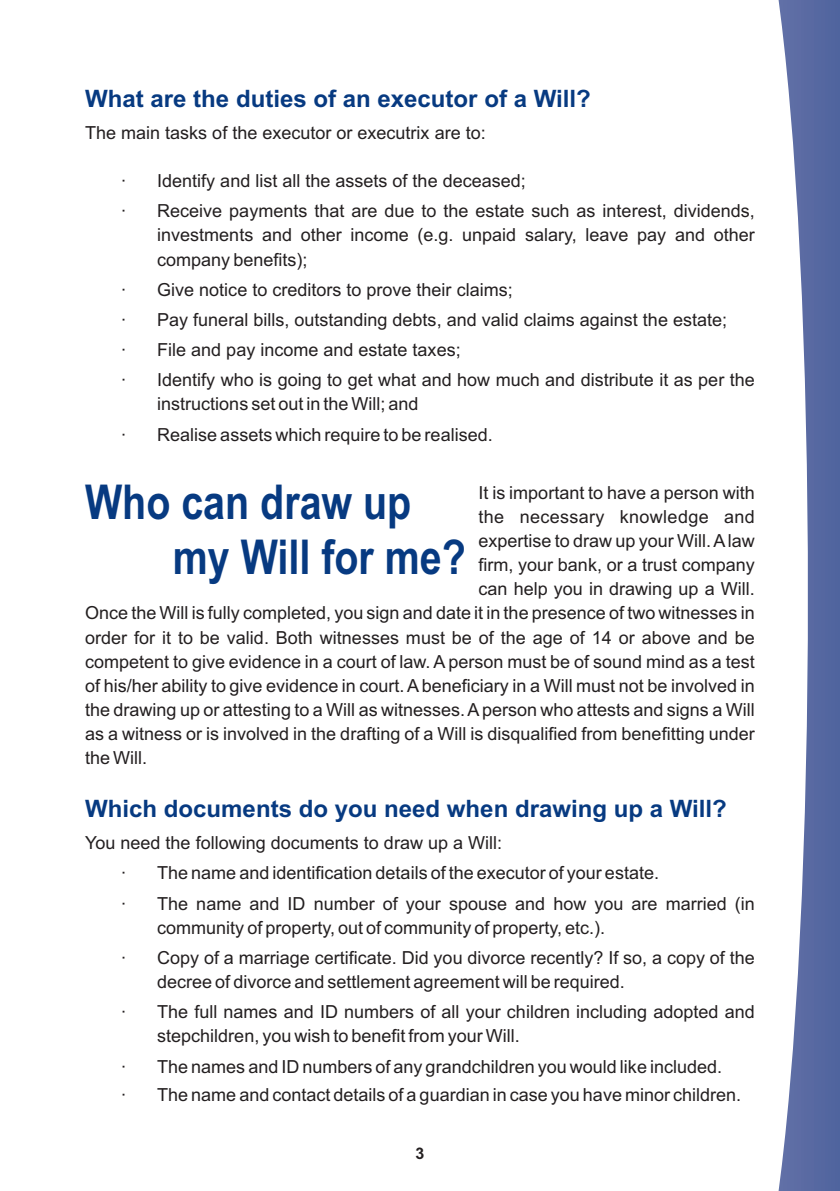
<style>
.page{position:relative;width:840px;height:1191px;background:#fff}
.page>*{position:absolute;margin:0;border:0;box-sizing:border-box;transform-origin:0 0}
.t1{font:700 48px/54.8px "Arial Narrow";color:#073a81}
.t2{font:700 24px "Arial";color:#073a81}
.t3{font:18px/30.2px "Arial";color:#231f20}
.t4{font:18px "Arial";letter-spacing:.02em;color:#231f20}
.t5{font:700 16px "Arial";color:#231f20}
</style>
<div class="page">
<svg style="left:778px;top:0;width:61px;height:1191px"></svg>
<h2 class="t2" style="left:85px;top:89px;width:507px">What are the duties of an executor of a Will?</h2>
<p class="t3" style="left:85px;top:119px;width:402px">The main tasks of the executor or executrix are to:</p>
<p class="t3" style="left:121px;top:167px;width:634px">· Identify and list all the assets of the deceased;<br>· Receive payments that are due to the estate such as interest, dividends,</p>
<p class="t3" style="left:157px;top:225px;width:598px;line-height:24.2px">investments and other income (e.g. unpaid salary, leave pay and other company benefits);</p>
<p class="t3" style="left:121px;top:276px;width:634px">· Give notice to creditors to prove their claims;<br>· Pay funeral bills, outstanding debts, and valid claims against the estate;<br>· File and pay income and estate taxes;<br>· Identify who is going to get what and how much and distribute it as per the</p>
<p class="t3" style="left:121px;top:391px;width:373px;text-indent:36px">instructions set out in the Will; and<br>· Realise assets which require to be realised.</p>
<h1 class="t1" style="left:173px;top:479px;width:294px;text-indent:-88px">Who can draw up my Will for me?</h1>
<p class="t3" style="left:478px;top:479px;width:277px">It is important to have a person with</p>
<p class="t4" style="left:478px;top:510px;width:277px">the necessary knowledge and</p>
<p class="t3" style="left:478px;top:527px;width:277px">expertise to draw up your Will. Alaw</p>
<p class="t3" style="left:478px;top:551px;width:277px">firm, your bank, or a trust company</p>
<p class="t3" style="left:478px;top:575px;width:277px">can help you in drawing up a Will.</p>
<p class="t3" style="left:85px;top:600px;width:670px">Once the Will is fully completed, you sign and date it in the presence of two witnesses in</p>
<p class="t3" style="left:85px;top:624px;width:670px">order for it to be valid. Both witnesses must be of the age of 14 or above and be</p>
<p class="t3" style="left:85px;top:648px;width:670px">competent to give evidence in a court of law. A person must be of sound mind as a test</p>
<p class="t3" style="left:85px;top:672px;width:670px">of his/her ability to give evidence in court. Abeneficiary in a Will must not be involved in</p>
<p class="t3" style="left:85px;top:696px;width:670px">the drawing up or attesting to a Will as witnesses. Aperson who attests and signs a Will</p>
<p class="t3" style="left:85px;top:720px;width:670px">as a witness or is involved in the drafting of a Will is disqualified from benefitting under</p>
<p class="t3" style="left:85px;top:744px;width:64px">the Will.</p>
<h2 class="t2" style="left:85px;top:799px;width:643px">Which documents do you need when drawing up a Will?</h2>
<p class="t3" style="left:121px;top:829px;width:634px;text-indent:-36px">You need the following documents to draw up a Will:<br>· The name and identification details of the executor of your estate.<br>· The name and ID number of your spouse and how you are married (in</p>
<p class="t3" style="left:121px;top:914px;width:634px;text-indent:36px">community of property, out of community of property, etc.).<br>· Copy of a marriage certificate. Did you divorce recently? If so, a copy of the</p>
<p class="t3" style="left:121px;top:968px;width:634px;text-indent:36px">decree of divorce and settlement agreement will be required.<br>· The full names and ID numbers of all your children including adopted and</p>
<p class="t3" style="left:121px;top:1022px;width:602px;text-indent:36px">stepchildren, you wish to benefit from your Will.<br>· The names and ID numbers of any grandchildren you would like included.</p>
<p class="t3" style="left:121px;top:1081px;width:621px">· The name and contact details of a guardian in case you have minor children.</p>
<p class="t5" style="left:415px;top:1147px;width:10px">3</p>
</div>
